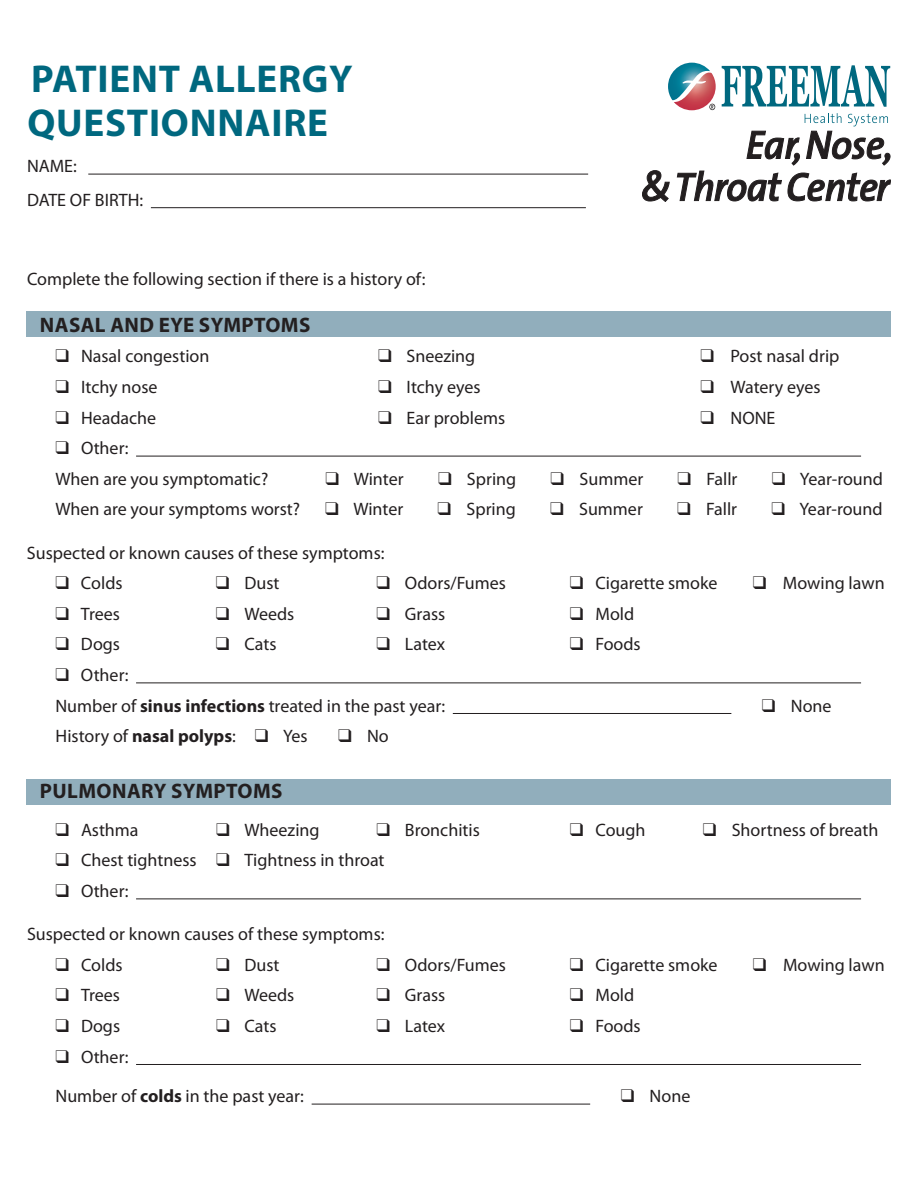
<style>
.page{position:relative;width:918px;height:1188px;background:#fff}
.page>*{position:absolute;margin:0;border:0;box-sizing:border-box;transform-origin:0 0}
.t1{font:700 39px/43.8px "Myriad Pro";letter-spacing:.02em;color:#00687f}
.t2{font:700 21px "Myriad Pro";letter-spacing:.02em;color:#231f20}
.t3{font:18px/30.6px "Myriad Pro";color:#231f20}
.s1{font-weight:700}
</style>
<div class="page">
<div style="left:27px;top:311px;width:864px;height:26px;background:#91aebc"></div>
<div style="left:27px;top:779px;width:864px;height:26px;background:#91aebc"></div>
<img style="left:668px;top:63px;width:34px;height:37px">
<svg style="left:642px;top:170px;width:28px;height:32px"></svg>
<svg style="left:677px;top:65px;width:214px;height:136px"></svg>
<hr style="left:88px;top:174px;width:500px;height:1px;background:#231f20">
<hr style="left:151px;top:207px;width:435px;height:1px;background:#231f20">
<hr style="left:136px;top:456px;width:725px;height:1px;background:#231f20">
<hr style="left:136px;top:682px;width:725px;height:1px;background:#231f20">
<hr style="left:453px;top:713px;width:278px;height:1px;background:#231f20">
<hr style="left:136px;top:898px;width:725px;height:1px;background:#231f20">
<hr style="left:136px;top:1064px;width:725px;height:1px;background:#231f20">
<hr style="left:312px;top:1104px;width:278px;height:1px;background:#231f20">
<h1 class="t1" style="left:27px;top:56px;width:327px">PATIENT ALLERGY<br>QUESTIONNAIRE</h1>
<p class="t3" style="left:27px;top:149px;width:118px;line-height:33.6px">NAME:<br>DATE OF BIRTH:</p>
<p class="t3" style="left:27px;top:263px;width:400px">Complete the following section if there is a history of:</p>
<p class="t2" style="left:40px;top:311px;width:272px">NASAL AND EYE SYMPTOMS</p>
<p class="t3" style="left:55px;top:341px;width:155px">❑ Nasal congestion</p>
<p class="t3" style="left:378px;top:341px;width:99px">❑ Sneezing</p>
<p class="t3" style="left:700px;top:341px;width:141px">❑ Post nasal drip</p>
<p class="t3" style="left:55px;top:371px;width:104px">❑ Itchy nose</p>
<p class="t3" style="left:378px;top:371px;width:104px">❑ Itchy eyes</p>
<p class="t3" style="left:700px;top:371px;width:122px">❑ Watery eyes</p>
<p class="t3" style="left:55px;top:402px;width:102px">❑ Headache</p>
<p class="t3" style="left:378px;top:402px;width:129px">❑ Ear problems</p>
<p class="t3" style="left:700px;top:402px;width:76px">❑ NONE</p>
<p class="t3" style="left:55px;top:433px;width:214px">❑ Other:<br>When are you symptomatic?</p>
<p class="t3" style="left:326px;top:463px;width:80px">❑ Winter</p>
<p class="t3" style="left:438px;top:463px;width:80px">❑ Spring</p>
<p class="t3" style="left:551px;top:463px;width:94px">❑ Summer</p>
<p class="t3" style="left:678px;top:463px;width:61px">❑ Fallr</p>
<p class="t3" style="left:772px;top:463px;width:113px">❑ Year-round</p>
<p class="t3" style="left:55px;top:494px;width:246px">When are your symptoms worst?</p>
<p class="t3" style="left:325px;top:494px;width:80px">❑ Winter</p>
<p class="t3" style="left:438px;top:494px;width:80px">❑ Spring</p>
<p class="t3" style="left:550px;top:494px;width:94px">❑ Summer</p>
<p class="t3" style="left:677px;top:494px;width:61px">❑ Fallr</p>
<p class="t3" style="left:772px;top:494px;width:113px">❑ Year-round</p>
<p class="t3" style="left:27px;top:537px;width:359px">Suspected or known causes of these symptoms:</p>
<p class="t3" style="left:55px;top:568px;width:69px">❑ Colds</p>
<p class="t3" style="left:216px;top:568px;width:65px">❑ Dust</p>
<p class="t3" style="left:376px;top:568px;width:131px">❑ Odors/Fumes</p>
<p class="t3" style="left:570px;top:568px;width:149px">❑ Cigarette smoke</p>
<p class="t3" style="left:753px;top:568px;width:133px">❑ Mowing lawn</p>
<p class="t3" style="left:55px;top:598px;width:66px">❑ Trees</p>
<p class="t3" style="left:216px;top:598px;width:80px">❑ Weeds</p>
<p class="t3" style="left:376px;top:598px;width:70px">❑ Grass</p>
<p class="t3" style="left:570px;top:598px;width:66px">❑ Mold</p>
<p class="t3" style="left:55px;top:629px;width:66px">❑ Dogs</p>
<p class="t3" style="left:216px;top:629px;width:62px">❑ Cats</p>
<p class="t3" style="left:376px;top:629px;width:70px">❑ Latex</p>
<p class="t3" style="left:570px;top:629px;width:72px">❑ Foods</p>
<p class="t3" style="left:55px;top:659px;width:391px">❑ Other:<br>Number of <span class="s1">sinus infections</span> treated in the past year:</p>
<p class="t3" style="left:762px;top:690px;width:71px">❑ None</p>
<p class="t3" style="left:55px;top:721px;width:254px">History of <span class="s1">nasal polyps</span>: ❑ Yes</p>
<p class="t3" style="left:338px;top:721px;width:52px">❑ No</p>
<p class="t2" style="left:40px;top:777px;width:244px">PULMONARY SYMPTOMS</p>
<p class="t3" style="left:55px;top:814px;width:85px">❑ Asthma</p>
<p class="t3" style="left:216px;top:814px;width:105px">❑ Wheezing</p>
<p class="t3" style="left:376px;top:814px;width:105px">❑ Bronchitis</p>
<p class="t3" style="left:570px;top:814px;width:77px">❑ Cough</p>
<p class="t3" style="left:703px;top:814px;width:177px">❑ Shortness of breath</p>
<p class="t3" style="left:55px;top:845px;width:331px">❑ Chest tightness ❑ Tightness in throat</p>
<p class="t3" style="left:55px;top:875px;width:74px">❑ Other:</p>
<p class="t3" style="left:27px;top:919px;width:359px">Suspected or known causes of these symptoms:</p>
<p class="t3" style="left:55px;top:949px;width:69px">❑ Colds</p>
<p class="t3" style="left:216px;top:949px;width:65px">❑ Dust</p>
<p class="t3" style="left:376px;top:949px;width:131px">❑ Odors/Fumes</p>
<p class="t3" style="left:570px;top:949px;width:149px">❑ Cigarette smoke</p>
<p class="t3" style="left:753px;top:949px;width:133px">❑ Mowing lawn</p>
<p class="t3" style="left:55px;top:980px;width:66px">❑ Trees</p>
<p class="t3" style="left:216px;top:980px;width:80px">❑ Weeds</p>
<p class="t3" style="left:376px;top:980px;width:70px">❑ Grass</p>
<p class="t3" style="left:570px;top:980px;width:66px">❑ Mold</p>
<p class="t3" style="left:55px;top:1010px;width:66px">❑ Dogs</p>
<p class="t3" style="left:216px;top:1010px;width:62px">❑ Cats</p>
<p class="t3" style="left:376px;top:1010px;width:70px">❑ Latex</p>
<p class="t3" style="left:570px;top:1010px;width:72px">❑ Foods</p>
<p class="t3" style="left:55px;top:1037px;width:250px;line-height:39.6px">❑ Other:<br>Number of <span class="s1">colds</span> in the past year:</p>
<p class="t3" style="left:621px;top:1081px;width:71px">❑ None</p>
</div>
